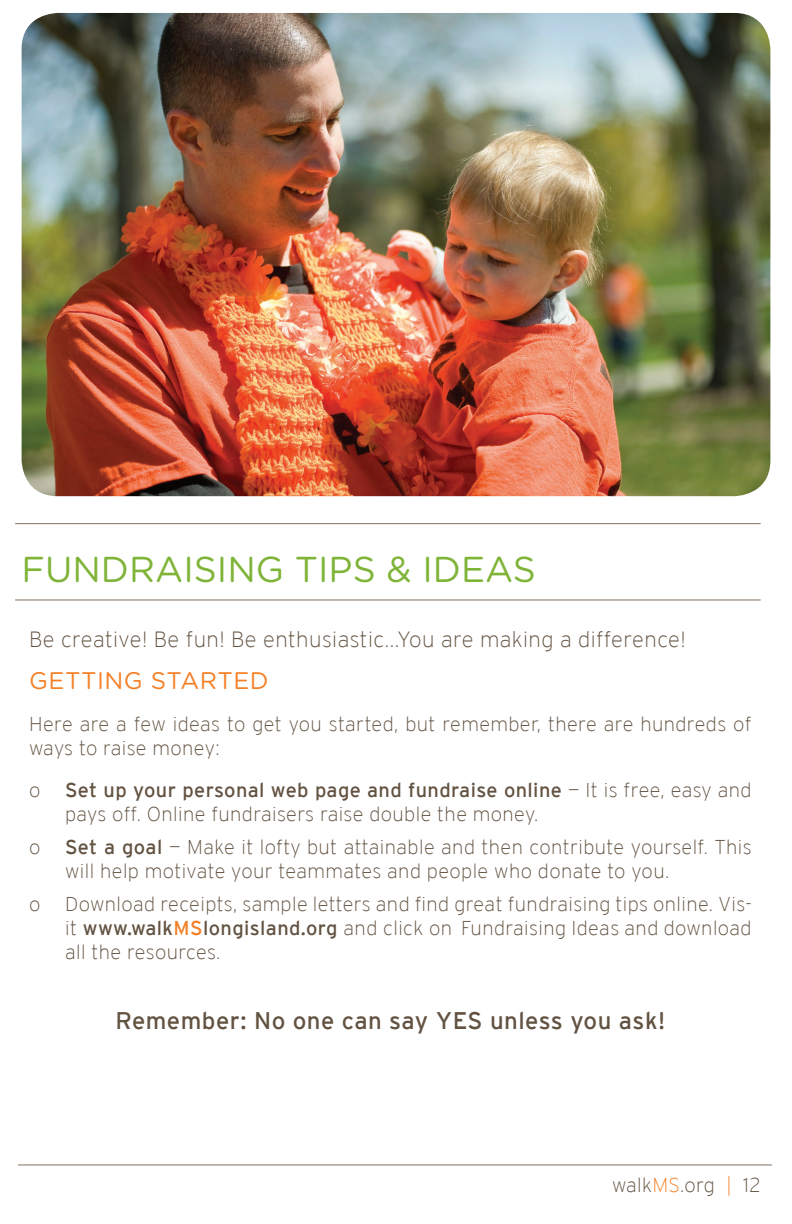
<style>
.page{position:relative;width:792px;height:1224px;background:#fff}
.page>*{position:absolute;margin:0;border:0;box-sizing:border-box;transform-origin:0 0}
.t1{font:36px "Gotham Rounded";color:#7fb438}
.X-Tabs{font:24px "Interstate";letter-spacing:.02em;color:#625241}
.X-Body_Copy{font:24px "Gotham Rounded";letter-spacing:.02em;color:#f48026}
.X-Body_Copy-2{font:200 22px "Interstate";letter-spacing:.02em;color:#625241}
.X-Tabs-2{font:200 20px/24px "Interstate";letter-spacing:.02em;color:#625241}
.X-Body_Copy-3{font:200 20px/24px "Interstate";letter-spacing:.02em;color:#625241}
.s1{font-weight:400}
.s2{font-weight:400;color:#f48026}
.s3{color:#f48026}
</style>
<div class="page">
<hr style="left:15px;top:523px;width:746px;height:1px;background:#807060">
<hr style="left:15px;top:599px;width:746px;height:1px;background:#807060">
<img style="left:22px;top:13px;width:748px;height:483px">
<hr style="left:18px;top:1164px;width:754px;height:1px;background:#807060">
<p class="t1" style="left:22px;top:544px;width:516px">FUNDRAISING TIPS &amp; IDEAS</p>
<p class="X-Body_Copy-2" style="left:29px;top:627px;width:658px">Be creative! Be fun! Be enthusiastic...You are making a difference!</p>
<p class="X-Body_Copy" style="left:29px;top:664px;width:241px">GETTING STARTED</p>
<p class="X-Body_Copy-3" style="left:29px;top:712px;width:724px">Here are a few ideas to get you started, but remember, there are hundreds of ways to raise money:</p>
<p class="X-Tabs-2" style="left:65px;top:778px;width:688px;text-indent:-36px">o <span class="s1">Set up your personal web page and fundraise online</span> — It is free, easy and pays off. Online fundraisers raise double the money.</p>
<p class="X-Tabs-2" style="left:65px;top:835px;width:688px;text-indent:-36px">o <span class="s1">Set a goal</span> — Make it lofty but attainable and then contribute yourself. This will help motivate your teammates and people who donate to you.</p>
<p class="X-Tabs-2" style="left:65px;top:892px;width:688px;text-align:justify;text-indent:-36px">o Download receipts, sample letters and find great fundraising tips online. Vis&shy;it <span class="s1">www.walk</span><span class="s2">MS</span><span class="s1">longisland.org</span> and click on Fundraising Ideas and download all the resources.</p>
<p class="X-Tabs" style="left:115px;top:1007px;width:551px">Remember: No one can say YES unless you ask!</p>
<p class="X-Body_Copy-3" style="left:612px;top:1173px;width:150px">walk<span class="s3">MS</span>.org <span class="s3">|</span> 12</p>
</div>
